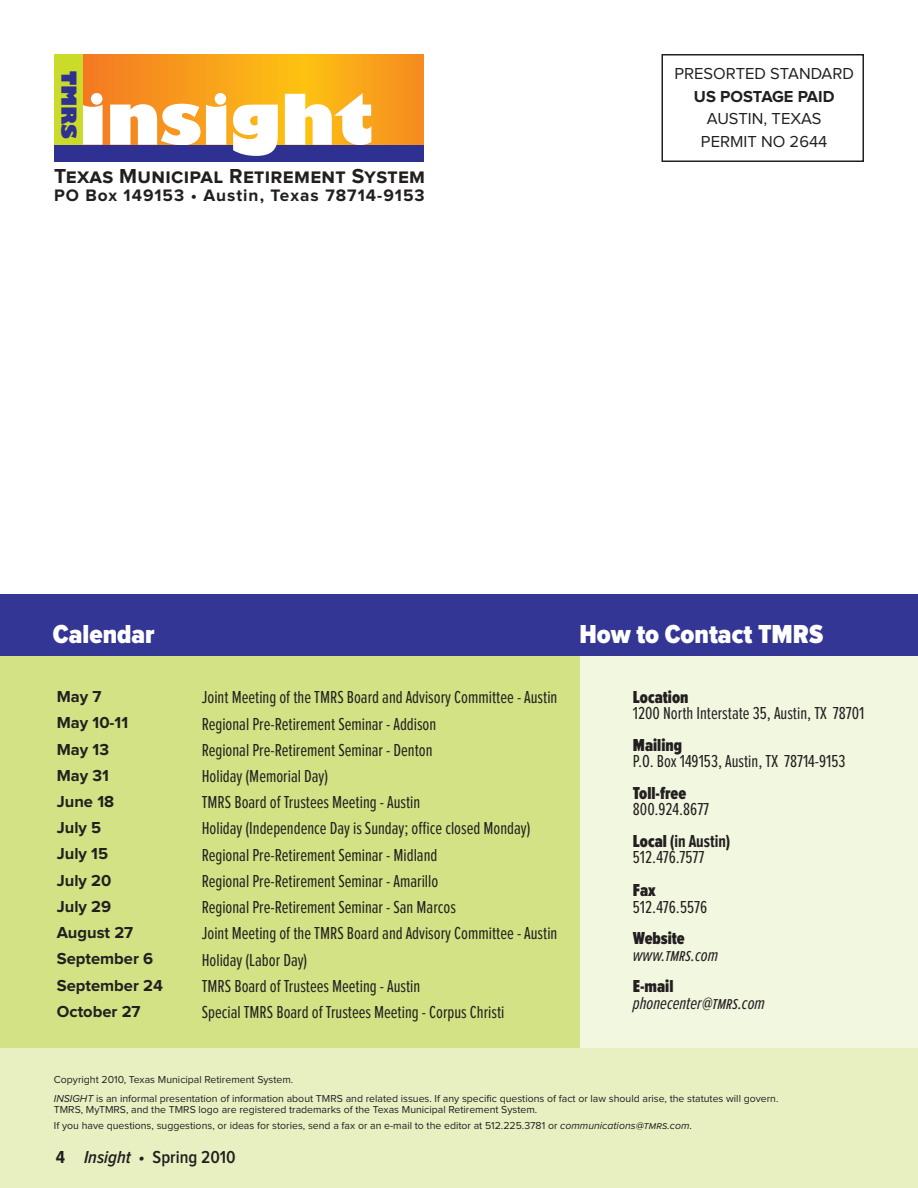
<style>
.page{position:relative;width:918px;height:1188px;background:#fff}
.page>*{position:absolute;margin:0;border:0;box-sizing:border-box;transform-origin:0 0}
.t1{font:900 27px "Proxima Nova Cond";color:#fff}
.t2{font:700 21px "Proxima Nova";letter-spacing:.015em;color:#231f20}
.t3{font:800 20.25px "Gill Sans";color:#2e3092}
.t4{font:18px/31.5px "Proxima Nova Ex Cn";color:#231f20}
.t5{font:900 18px "Proxima Nova Ex Cn";color:#231f20}
.t6{font:italic 18px "Proxima Nova Ex Cn";color:#231f20}
.t7{font:600 18px "Proxima Nova Cond";color:#231f20}
.t8{font:700 18px "Proxima Nova Cond";color:#231f20}
.t9{font:700 17.25px "Proxima Nova";letter-spacing:.06em;color:#231f20}
.t10{font:700 16.5px "Proxima Nova";color:#231f20}
.t11{font:16.5px/22.5px "Proxima Nova";color:#231f20;text-align:center}
.t12{font:10.5px/18.8px "Proxima Nova";color:#231f20}
.s1{font-weight:900}
.s2{font-weight:700}
.s3{font-style:italic}
</style>
<div class="page">
<div style="left:0;top:656px;width:588px;height:404px;background:#d2e284"></div>
<div style="left:580px;top:656px;width:338px;height:404px;background:#f2f7df"></div>
<div style="left:662px;top:54px;width:202px;height:108px;border:2px solid #231f20"></div>
<div style="left:0;top:1048px;width:918px;height:140px;background:#e8f0c2"></div>
<svg style="left:82px;top:54px;width:342px;height:91px"></svg>
<svg style="left:82px;top:93px;width:21px;height:52px"></svg>
<svg style="left:110px;top:93px;width:116px;height:52px"></svg>
<svg style="left:285px;top:93px;width:86px;height:52px"></svg>
<div style="left:54px;top:54px;width:28px;height:103px;background:#cadb2a"></div>
<div style="left:54px;top:145px;width:370px;height:16px;background:#2e3092"></div>
<svg style="left:233px;top:105px;width:45px;height:51px"></svg>
<div style="left:0;top:594px;width:918px;height:62px;background:#333695"></div>
<p class="t3" style="left:82px;top:71px;width:70px;rotate:90deg">TMRS</p>
<p class="t2" style="left:54px;top:166px;width:373px">Texas Municipal Retirement System</p>
<p class="t9" style="left:54px;top:187px;width:372px">PO Box 149153 • Austin, Texas 78714-9153</p>
<p class="t11" style="left:674px;top:63px;width:181px">PRESORTED STANDARD</p>
<p class="t10" style="left:694px;top:89px;width:142px">US POSTAGE PAID</p>
<p class="t11" style="left:701px;top:108px;width:128px">AUSTIN, TEXAS<br>PERMIT NO 2644</p>
<h1 class="t1" style="left:53px;top:621px;width:103px">Calendar</h1>
<h1 class="t1" style="left:579px;top:621px;width:245px">How to Contact TMRS</h1>
<p class="t10" style="left:57px;top:689px;width:46px">May 7</p>
<p class="t4" style="left:202px;top:682px;width:357px">Joint Meeting of the TMRS Board and Advisory Committee - Austin</p>
<p class="t10" style="left:57px;top:715px;width:73px">May 10-11</p>
<p class="t4" style="left:202px;top:709px;width:236px">Regional Pre-Retirement Seminar - Addison</p>
<p class="t10" style="left:57px;top:742px;width:54px">May 13</p>
<p class="t4" style="left:202px;top:735px;width:232px">Regional Pre-Retirement Seminar - Denton</p>
<p class="t10" style="left:57px;top:768px;width:54px">May 31</p>
<p class="t4" style="left:202px;top:761px;width:128px">Holiday (Memorial Day)</p>
<p class="t10" style="left:57px;top:794px;width:59px">June 18</p>
<p class="t4" style="left:202px;top:787px;width:220px">TMRS Board of Trustees Meeting - Austin</p>
<p class="t10" style="left:57px;top:820px;width:46px">July 5</p>
<p class="t4" style="left:202px;top:813px;width:330px">Holiday (Independence Day is Sunday; office closed Monday)</p>
<p class="t10" style="left:57px;top:846px;width:53px">July 15</p>
<p class="t4" style="left:202px;top:840px;width:237px">Regional Pre-Retirement Seminar - Midland</p>
<p class="t10" style="left:57px;top:873px;width:56px">July 20</p>
<p class="t4" style="left:202px;top:866px;width:238px">Regional Pre-Retirement Seminar - Amarillo</p>
<p class="t10" style="left:57px;top:899px;width:56px">July 29</p>
<p class="t4" style="left:202px;top:892px;width:256px">Regional Pre-Retirement Seminar - San Marcos</p>
<p class="t10" style="left:57px;top:925px;width:78px">August 27</p>
<p class="t4" style="left:202px;top:918px;width:357px">Joint Meeting of the TMRS Board and Advisory Committee - Austin</p>
<p class="t10" style="left:57px;top:951px;width:98px">September 6</p>
<p class="t4" style="left:202px;top:945px;width:107px">Holiday (Labor Day)</p>
<p class="t10" style="left:57px;top:978px;width:108px">September 24</p>
<p class="t4" style="left:202px;top:971px;width:220px">TMRS Board of Trustees Meeting - Austin</p>
<p class="t10" style="left:57px;top:1004px;width:85px">October 27</p>
<p class="t4" style="left:202px;top:997px;width:304px">Special TMRS Board of Trustees Meeting - Corpus Christi</p>
<p class="t5" style="left:633px;top:688px;width:57px">Location</p>
<p class="t4" style="left:633px;top:698px;width:233px">1200 North Interstate 35, Austin, TX 78701</p>
<p class="t5" style="left:633px;top:736px;width:51px">Mailing</p>
<p class="t4" style="left:633px;top:746px;width:214px">P.O. Box 149153, Austin, TX 78714-9153</p>
<p class="t5" style="left:633px;top:784px;width:55px">Toll-free</p>
<p class="t4" style="left:633px;top:794px;width:99px">800.924.8677<br><span class="s1">Local</span> <span class="s2">(in Austin)</span></p>
<p class="t4" style="left:633px;top:842px;width:73px">512.476.7577</p>
<p class="t5" style="left:633px;top:882px;width:24px">Fax</p>
<p class="t4" style="left:633px;top:892px;width:76px">512.476.5576</p>
<p class="t5" style="left:633px;top:930px;width:53px">Website</p>
<p class="t6" style="left:633px;top:946px;width:87px">www.tmrs.com</p>
<p class="t5" style="left:633px;top:978px;width:42px">E-mail</p>
<p class="t6" style="left:633px;top:994px;width:134px">phonecenter@tmrs.com</p>
<p class="t12" style="left:54px;top:1070px;width:726px">Copyright 2010, Texas Municipal Retirement System.<br><span class="s3">INSIGHT</span> is an informal presentation of information about TMRS and related issues. If any specific questions of fact or law should arise, the statutes will govern.</p>
<p class="t12" style="left:54px;top:1102px;width:640px;line-height:15.8px">TMRS, MyTMRS, and the TMRS logo are registered trademarks of the Texas Municipal Retirement System.<br>If you have questions, suggestions, or ideas for stories, send a fax or an e-mail to the editor at 512.225.3781 or <span class="s3">communications@tmrs.com</span>.</p>
<p class="t8" style="left:56px;top:1102px;width:11px">4</p>
<p class="t7" style="left:56px;top:1149px;width:181px"><span class="s2">4</span> <span class="s3">Insight •</span> Spring 2010</p>
</div>
